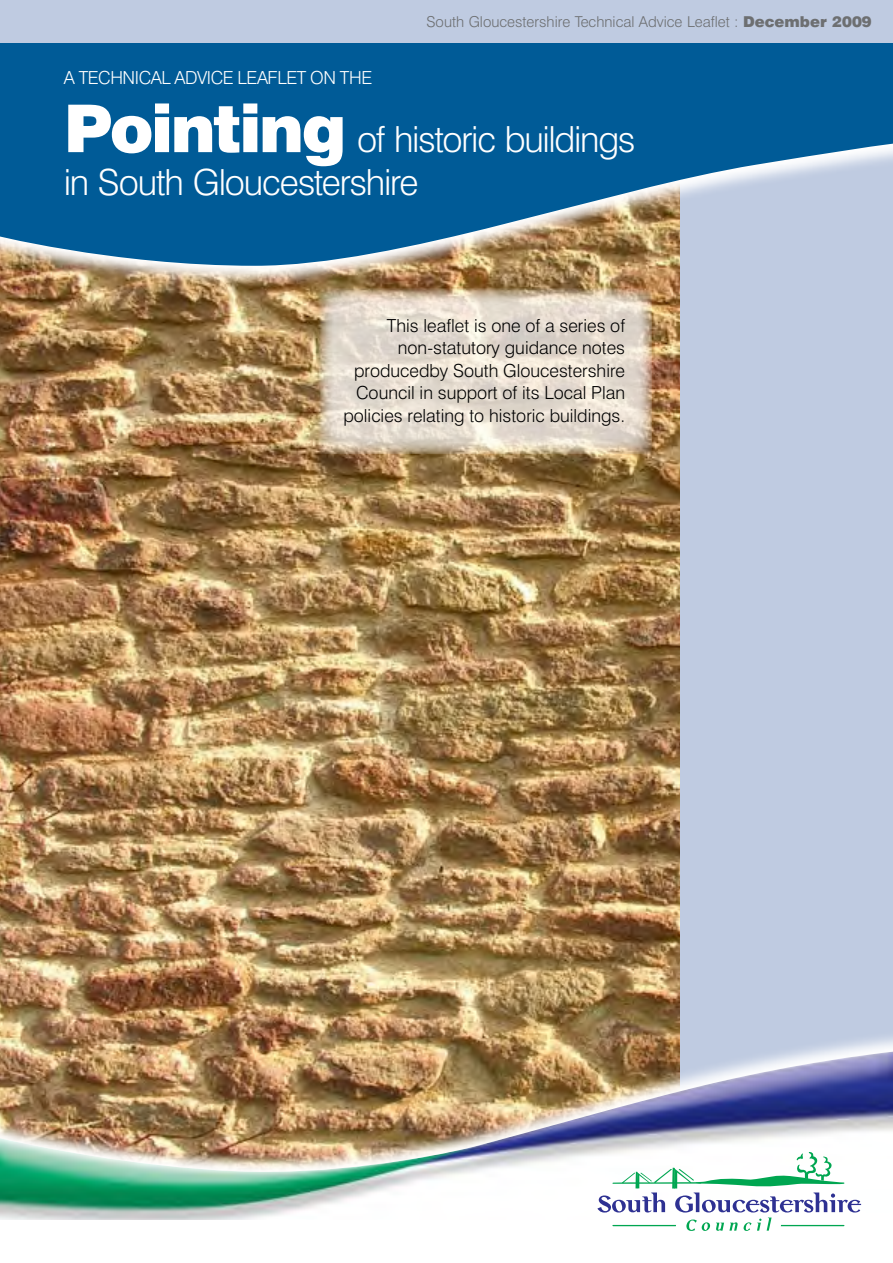
<style>
.page{position:relative;width:893px;height:1263px;background:#fff}
.page>*{position:absolute;margin:0;border:0;box-sizing:border-box;transform-origin:0 0}
.t1{font:300 36px/43.2px "Swiss 721 BT";letter-spacing:-.035em;color:#fff}
.t2{font:300 18px/22.5px "Swiss 721 BT";color:#000;text-align:right}
.t3{font:300 18px "Swiss 721 BT";letter-spacing:-.025em;color:#fff}
.t4{font:300 15px "Swiss 721 BT";color:#6d6f71}
.s1{font-weight:900}
.s2{font-weight:900;font-size:66px}
</style>
<div class="page">
<img style="left:0;top:288px;width:680px;height:740px">
<div style="left:680px;top:0;width:213px;height:1220px;background:#bfcbe1"></div>
<img style="left:0;top:266px;width:680px;height:22px">
<svg style="left:0;top:43px;width:893px;height:223px;background:#276f9e"></svg>
<div style="left:0;top:0;width:893px;height:43px;background:#bfcbe1"></div>
<img style="left:0;top:1028px;width:893px;height:22px">
<svg style="left:0;top:1050px;width:893px;height:170px"></svg>
<img style="left:0;top:1052px;width:893px;height:123px">
<svg style="left:597px;top:1152px;width:264px;height:79px"></svg>
<svg style="left:319px;top:288px;width:333px;height:166px;background:#e0d5c6"></svg>
<p class="t3" style="left:64px;top:67px;width:310px">A TECHNICAL ADVICE LEAfLET ON THE</p>
<p class="t4" style="left:427px;top:13px;width:447px">South Gloucestershire Technical Advice Leaflet : <span class="s1">December 2009</span></p>
<p class="t1" style="left:64px;top:117px;width:573px"><span class="s2">Pointing</span> of historic buildings in South Gloucestershire</p>
<p class="t2" style="left:343px;top:314px;width:283px">This leaflet is one of a series of non-statutory guidance notes producedby South Gloucestershire Council in support of its Local Plan policies relating to historic buildings.</p>
</div>
